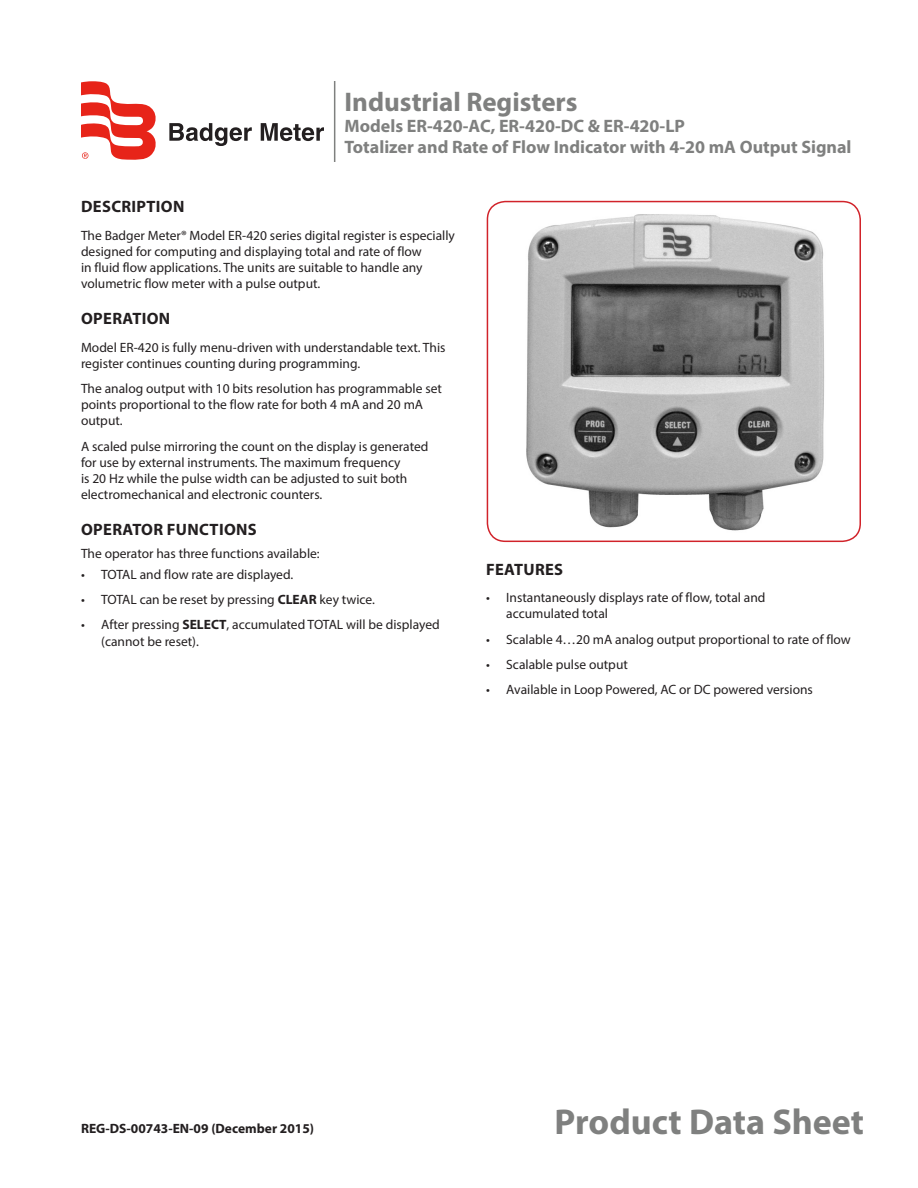
<style>
.page{position:relative;width:918px;height:1188px;background:#fff}
.page>*{position:absolute;margin:0;border:0;box-sizing:border-box;transform-origin:0 0}
.Cover_DocType{font:700 36px "Myriad Pro";color:#7f807f}
.Cover_ProdName_1st_L{font:700 27px "Myriad Pro";color:#7f807f}
.Cover_ProdName_2nd_L{font:700 18px/21px "Myriad Pro";color:#7f807f}
.Heading_1{font:700 16.5px "Myriad Pro";letter-spacing:.02em;color:#231f20}
.Body{font:13.5px/16.2px "Myriad Pro";color:#231f20}
.Cover_Footer_Left_1s{font:700 13.5px "Myriad Pro";color:#231f20}
.s1{font-weight:700}
</style>
<div class="page">
<img style="left:526px;top:214px;width:298px;height:317px">
<div style="left:487px;top:201px;width:374px;height:341px;border:2px solid #d1232a;border-radius:18px"></div>
<svg style="left:169px;top:123px;width:83px;height:23px"></svg>
<svg style="left:261px;top:123px;width:63px;height:18px"></svg>
<svg style="left:81px;top:81px;width:75px;height:79px"></svg>
<hr style="left:334px;top:81px;width:1px;height:81px;background:#7f807f">
<p class="Cover_ProdName_1st_L" style="left:345px;top:84px;width:235px">Industrial Registers</p>
<p class="Cover_ProdName_2nd_L" style="left:345px;top:114px;width:509px">Models ER-420-AC, ER-420-DC &amp; ER-420-LP<br>Totalizer and Rate of Flow Indicator with 4-20 mA Output Signal</p>
<p class="Heading_1" style="left:81px;top:196px;width:105px">DESCRIPTION</p>
<p class="Body" style="left:81px;top:227px;width:375px">The Badger Meter® Model ER-420 series digital register is especially designed for computing and displaying total and rate of flow<br>in fluid flow applications. The units are suitable to handle any volumetric flow meter with a pulse output.</p>
<p class="Heading_1" style="left:81px;top:308px;width:91px">OPERATION</p>
<p class="Body" style="left:81px;top:339px;width:366px">Model ER-420 is fully menu-driven with understandable text. This register continues counting during programming.</p>
<p class="Body" style="left:81px;top:380px;width:362px">The analog output with 10 bits resolution has programmable set points proportional to the flow rate for both 4 mA and 20 mA output.</p>
<p class="Body" style="left:81px;top:438px;width:349px">A scaled pulse mirroring the count on the display is generated for use by external instruments. The maximum frequency<br>is 20 Hz while the pulse width can be adjusted to suit both electromechanical and electronic counters.</p>
<p class="Heading_1" style="left:81px;top:519px;width:177px">OPERATOR FUNCTIONS</p>
<p class="Body" style="left:81px;top:545px;width:240px">The operator has three functions available:</p>
<p class="Body" style="left:81px;top:566px;width:214px">• TOTAL and flow rate are displayed.</p>
<p class="Body" style="left:81px;top:591px;width:295px">• TOTAL can be reset by pressing <span class="s1">CLEAR</span> key twice.</p>
<p class="Body" style="left:101px;top:616px;width:340px;text-indent:-20px">• After pressing <span class="s1">SELECT</span>, accumulated TOTAL will be displayed (cannot be reset).</p>
<p class="Heading_1" style="left:486px;top:558px;width:79px">FEATURES</p>
<p class="Body" style="left:506px;top:589px;width:261px;text-indent:-20px">• Instantaneously displays rate of flow, total and accumulated total</p>
<p class="Body" style="left:486px;top:631px;width:366px">• Scalable 4…20 mA analog output proportional to rate of flow</p>
<p class="Body" style="left:486px;top:656px;width:143px">• Scalable pulse output</p>
<p class="Body" style="left:486px;top:681px;width:328px">• Available in Loop Powered, AC or DC powered versions</p>
<p class="Cover_Footer_Left_1s" style="left:81px;top:1119px;width:235px">REG-DS-00743-EN-09 (December 2015)</p>
<p class="Cover_DocType" style="left:555px;top:1098px;width:311px">Product Data Sheet</p>
</div>
